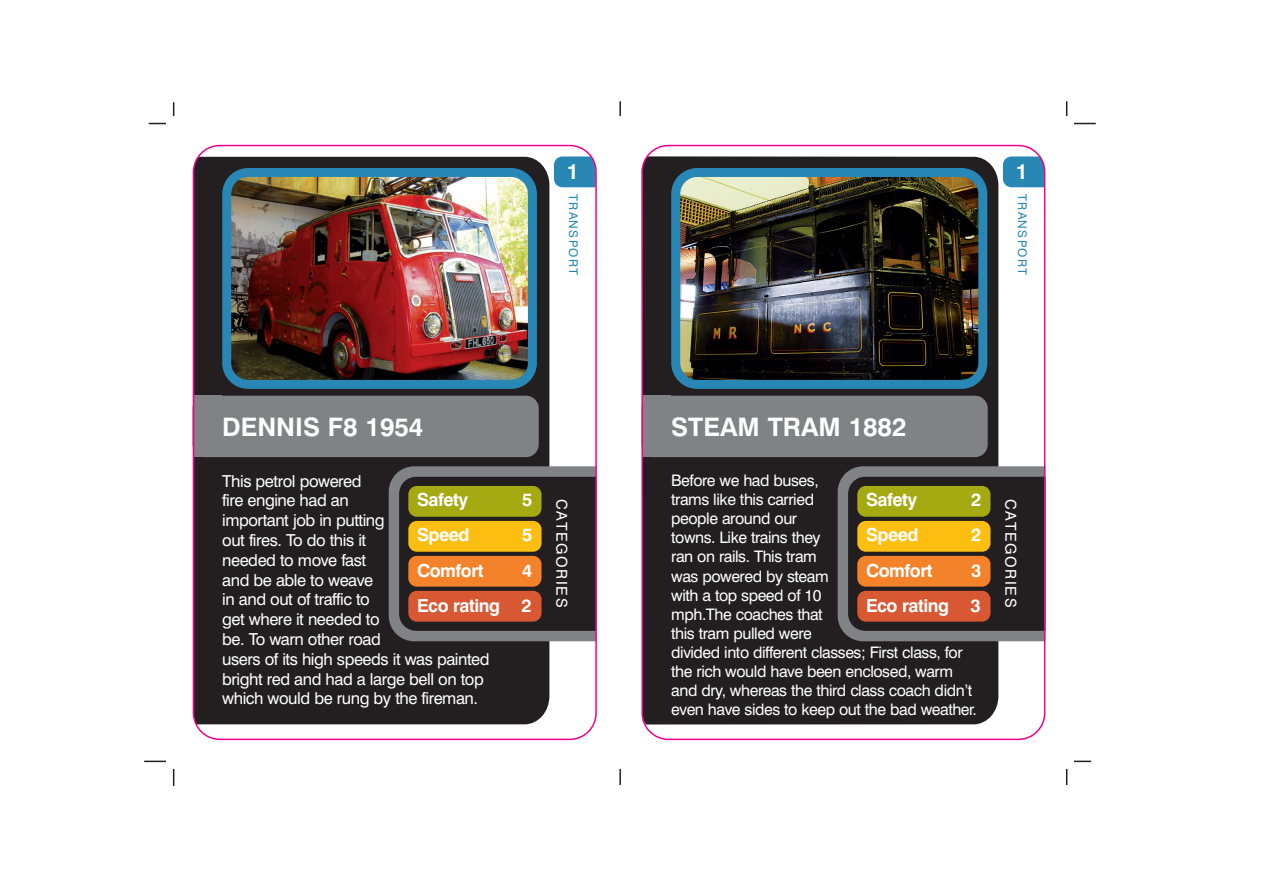
<style>
.page{position:relative;width:1263px;height:893px;background:#fff}
.page>*{position:absolute;margin:0;border:0;box-sizing:border-box;transform-origin:0 0}
.t1{font:700 25.5px "Swiss 721 BT";color:#fff}
.t2{font:700 21px "Swiss 721 BT";color:#fff}
.t3{font:700 18px/35.5px "Swiss 721 BT";letter-spacing:-.03em;color:#fff;text-align:right}
.t4{font:16.5px/19.8px "Swiss 721 BT";letter-spacing:-.025em;color:#fff}
.t5{font:15.9px/19px "Swiss 721 BT";letter-spacing:-.025em;color:#fff}
.t6{font:15px "Swiss 721 BT";letter-spacing:.11em;color:#fff}
.t7{font:12px "Swiss 721 BT";letter-spacing:.11em;color:#2887b4}
</style>
<div class="page">
<hr style="left:149px;top:123px;width:947px;height:1px;background:#231f20">
<hr style="left:144px;top:761px;width:947px;height:1px;background:#231f20">
<hr style="left:173px;top:102px;width:1px;height:684px;background:#231f20">
<hr style="left:1066px;top:101px;width:1px;height:684px;background:#231f20">
<hr style="left:619px;top:101px;width:2px;height:684px;background:#231f20">
<div style="left:166px;top:116px;width:908px;height:652px;background:#fff"></div>
<img style="left:193px;top:145px;width:404px;height:595px">
<svg style="left:1045px;top:167px;width:1px;height:20px"></svg>
<svg style="left:641px;top:145px;width:404px;height:595px;background:#5b554f"></svg>
<h2 class="t2" style="left:567px;top:163px;width:13px">1</h2>
<p class="t7" style="left:578px;top:194px;width:83px;rotate:90deg">TRANSPORT</p>
<h1 class="t1" style="left:222px;top:417px;width:203px">DENNIS F8 1954</h1>
<p class="t4" style="left:222px;top:472px;width:269px">This petrol powered<br>fire engine had an<br>important job in putting<br>out fires. To do this it<br>needed to move fast<br>and be able to weave<br>in and out of traffic to<br>get where it needed to<br>be. To warn other road<br>users of its high speeds it was painted bright red and had a large bell on top which would be rung by the fireman.</p>
<p class="t3" style="left:417px;top:483px;width:53px">Safety</p>
<p class="t3" style="left:522px;top:483px;width:12px">5</p>
<p class="t3" style="left:417px;top:519px;width:54px">Speed</p>
<p class="t3" style="left:522px;top:519px;width:12px">5</p>
<p class="t3" style="left:417px;top:554px;width:68px">Comfort</p>
<p class="t3" style="left:417px;top:554px;width:117px">4<br>Eco rating 2</p>
<p class="t6" style="left:568px;top:498px;width:110px;rotate:90deg">CATEGORIES</p>
<h2 class="t2" style="left:1016px;top:163px;width:13px">1</h2>
<p class="t7" style="left:1027px;top:194px;width:83px;rotate:90deg">TRANSPORT</p>
<h1 class="t1" style="left:671px;top:417px;width:237px">STEAM TRAM 1882</h1>
<p class="t5" style="left:671px;top:472px;width:307px">Before we had buses,<br>trams like this carried<br>people around our<br>towns. Like trains they<br>ran on rails. This tram<br>was powered by steam<br>with a top speed of 10<br>mph.The coaches that<br>this tram pulled were<br>divided into different classes; First class, for the rich would have been enclosed, warm and dry, whereas the third class coach didn’t even have sides to keep out the bad weather.</p>
<p class="t3" style="left:866px;top:483px;width:53px">Safety</p>
<p class="t3" style="left:971px;top:483px;width:12px">2</p>
<p class="t3" style="left:866px;top:519px;width:54px">Speed</p>
<p class="t3" style="left:971px;top:519px;width:12px">2</p>
<p class="t3" style="left:866px;top:554px;width:68px">Comfort</p>
<p class="t3" style="left:866px;top:554px;width:117px">3<br>Eco rating 3</p>
<p class="t6" style="left:1017px;top:498px;width:110px;rotate:90deg">CATEGORIES</p>
</div>
